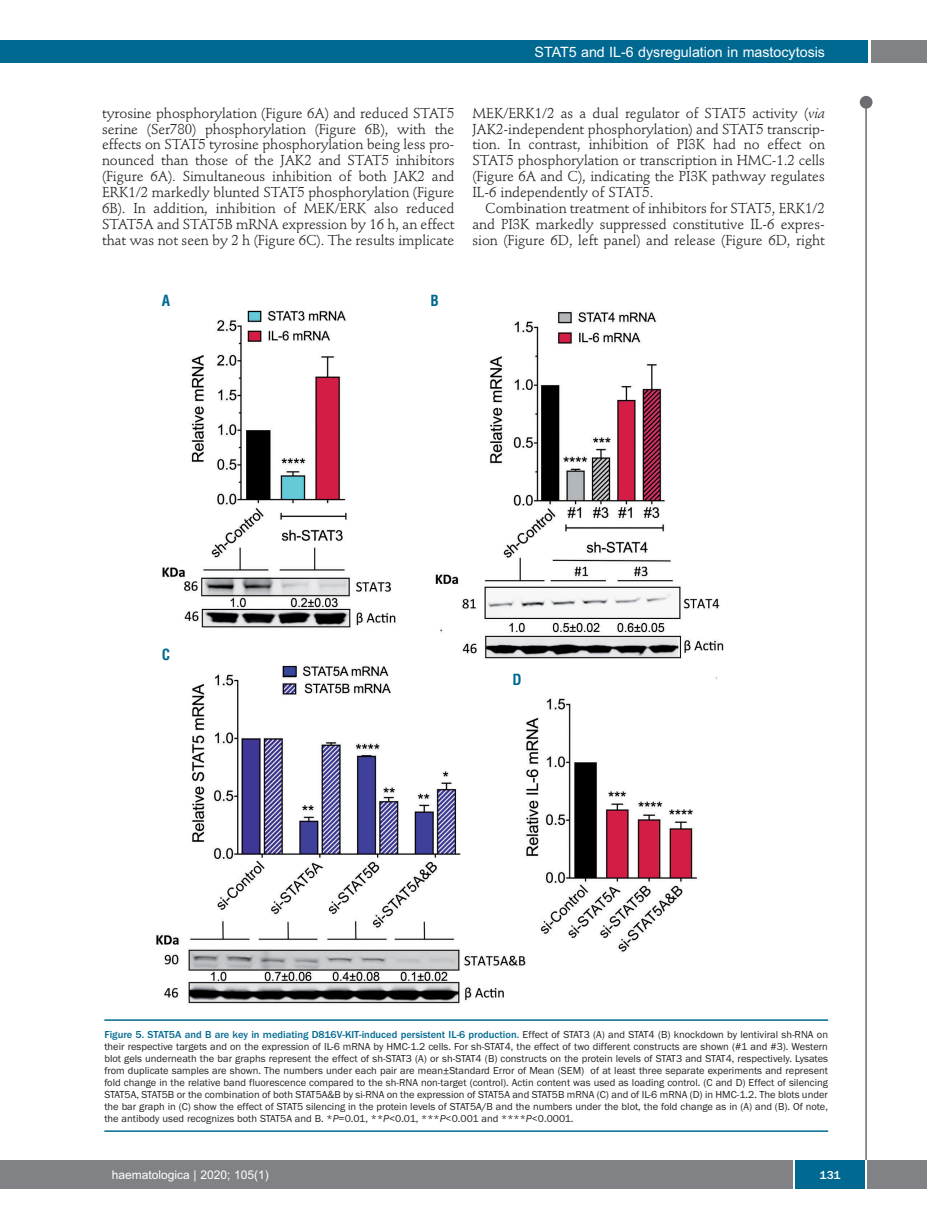
<style>
.page{position:relative;width:927px;height:1225px;background:#fff}
.page>*{position:absolute;margin:0;border:0;box-sizing:border-box;transform-origin:0 0}
.t1{font:700 condensed 15px "Helvetica";color:#006991}
.t2{font:14.25px/15.9px "Stempel Schneidler";letter-spacing:-.005em;color:#231f20;text-align:justify}
.t3{font:14.25px "Arial";color:#fff}
.t4{font:12px "Arial";color:#fff}
.t5{font:500 12px "Franklin Gothic";color:#fff}
.t6{font:10.5px/12px "Franklin Gothic";color:#231f20;text-align:justify}
.s1{font-style:italic}
.s2{font-weight:500;color:#006991}
</style>
<div class="page">
<div style="left:860px;top:96px;width:12px;height:13px;background:#6c6d70;border-radius:50%"></div>
<hr style="left:865px;top:98px;width:2px;height:1062px;background:#6c6d70">
<div style="left:871px;top:40px;width:56px;height:22px;background:#808285"></div>
<div style="left:18px;top:40px;width:849px;height:22px;background:#006991"></div>
<div style="left:17px;top:1160px;width:910px;height:28px;background:#808285"></div>
<div style="left:795px;top:1160px;width:70px;height:28px;background:#006991"></div>
<hr style="left:793px;top:1160px;width:2px;height:28px;background:#fff">
<hr style="left:865px;top:1160px;width:2px;height:28px;background:#fff">
<div style="left:0;top:40px;width:19px;height:22px;background:#006991"></div>
<div style="left:0;top:1160px;width:18px;height:28px;background:#808285"></div>
<img style="left:155px;top:310px;width:569px;height:695px">
<hr style="left:104px;top:1019px;width:724px;height:1px;background:#006991">
<hr style="left:104px;top:1130px;width:724px;height:2px;background:#006991">
<h2 class="t3" style="left:534px;top:44px;width:292px">STAT5 and IL-6 dysregulation in mastocytosis</h2>
<p class="t2" style="left:102px;top:106px;width:354px">tyrosine phosphorylation (Figure 6A) and reduced STAT5 serine (Ser780) phosphorylation (Figure 6B), with the effects on STAT5 tyrosine phosphorylation being less pro&shy;nounced than those of the JAK2 and STAT5 inhibitors (Figure 6A). Simultaneous inhibition of both JAK2 and ERK1/2 markedly blunted STAT5 phosphorylation (Figure 6B). In addition, inhibition of MEK/ERK also reduced STAT5A and STAT5B mRNA expression by 16 h, an effect that was not seen by 2 h (Figure 6C). The results implicate</p>
<p class="t2" style="left:472px;top:106px;width:354px">MEK/ERK1/2 as a dual regulator of STAT5 activity (<span class="s1">via </span>JAK2-independent phosphorylation) and STAT5 transcrip&shy;tion. In contrast, inhibition of PI3K had no effect on STAT5 phosphorylation or transcription in HMC-1.2 cells (Figure 6A and C), indicating the PI3K pathway regulates IL-6 independently of STAT5.</p>
<h2 class="t2" style="left:472px;top:201px;width:354px;text-indent:13px">Combination treatment of inhibitors for STAT5, ERK1/2 and PI3K markedly suppressed constitutive IL-6 expres&shy;sion (Figure 6D, left panel) and release (Figure 6D, right</h2>
<h1 class="t1" style="left:162px;top:292px;width:10px">A</h1>
<h1 class="t1" style="left:162px;top:646px;width:10px">C</h1>
<h1 class="t1" style="left:430px;top:292px;width:10px">B</h1>
<h1 class="t1" style="left:512px;top:671px;width:11px">D</h1>
<p class="t6" style="left:104px;top:1028px;width:725px"><span class="s2">Figure 5. STAT5A and B are key in mediating D816V-KIT-induced persistent IL-6 production.</span> Effect of STAT3 (A) and STAT4 (B) knockdown by lentiviral sh-RNA on their respective targets and on the expression of IL-6 mRNA by HMC-1.2 cells. For sh-STAT4, the effect of two different constructs are shown (#1 and #3). Western blot gels underneath the bar graphs represent the effect of sh-STAT3 (A) or sh-STAT4 (B) constructs on the protein levels of STAT3 and STAT4, respectively. Lysates from duplicate samples are shown. The numbers under each pair are mean±Standard Error of Mean (SEM) of at least three separate experiments and represent fold change in the relative band fluorescence compared to the sh-RNA non-target (control). Actin content was used as loading control. (C and D) Effect of silencing STAT5A, STAT5B or the combination of both STAT5A&amp;B by si-RNA on the expression of STAT5A and STAT5B mRNA (C) and of IL-6 mRNA (D) in HMC-1.2. The blots under the bar graph in (C) show the effect of STAT5 silencing in the protein levels of STAT5A/B and the numbers under the blot, the fold change as in (A) and (B). Of note, the antibody used recognizes both STAT5A and B. *<span class="s1">P</span>=0.01, **<span class="s1">P</span>&lt;0.01, ***<span class="s1">P</span>&lt;0.001 and ****<span class="s1">P</span>&lt;0.0001.</p>
<p class="t4" style="left:112px;top:1167px;width:158px">haematologica | 2020; 105(1)</p>
<p class="t5" style="left:820px;top:1167px;width:22px">131</p>
</div>
